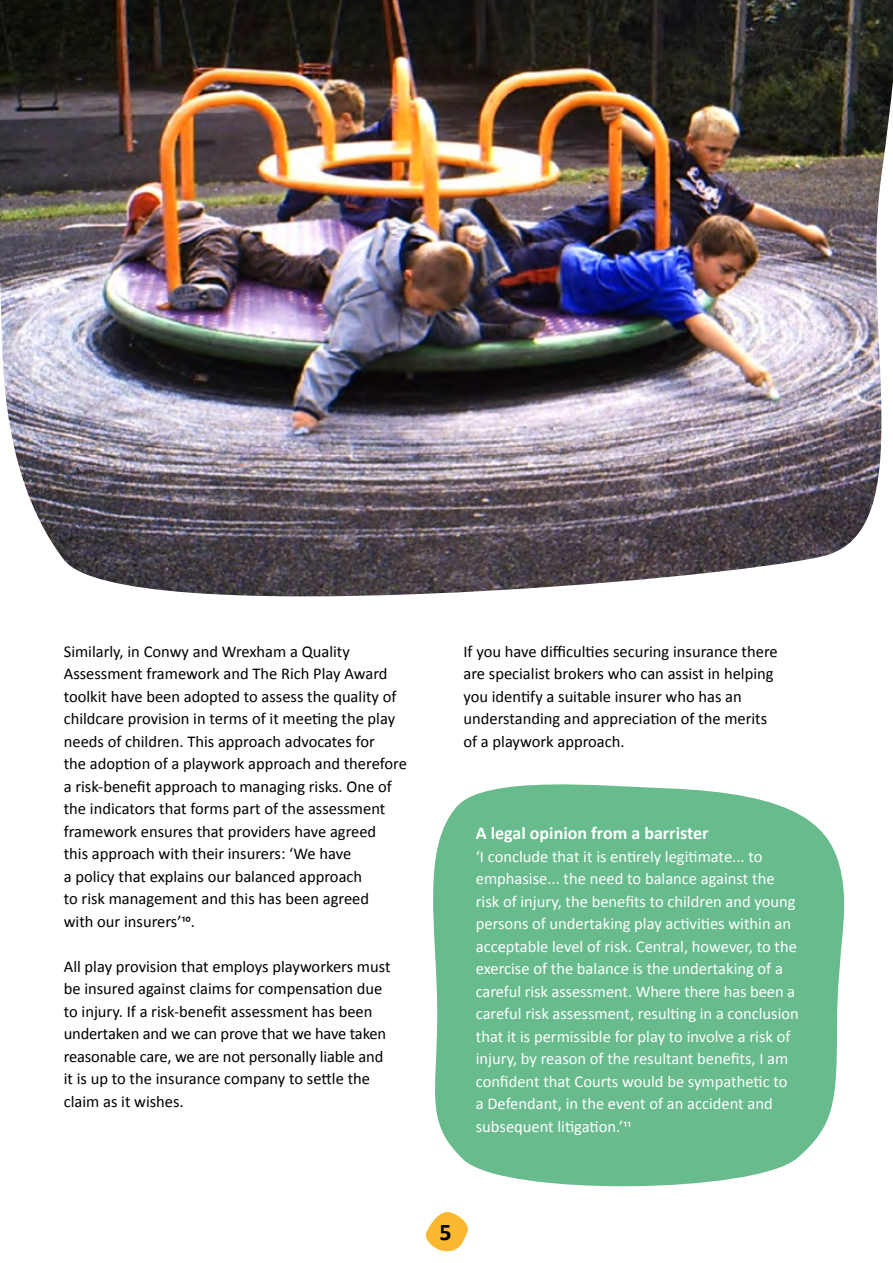
<style>
.page{position:relative;width:893px;height:1263px;background:#fff}
.page>*{position:absolute;margin:0;border:0;box-sizing:border-box;transform-origin:0 0}
.t1{font:700 24px "Calibri";color:#000}
.t2{font:700 18px "Calibri";color:#fff}
.t3{font:16.5px/22.5px "Calibri";color:#000}
.t4{font:16.5px/22.5px "Calibri";color:#fff}
</style>
<div class="page">
<svg style="left:425px;top:1212px;width:43px;height:39px"></svg>
<svg style="left:433px;top:784px;width:411px;height:403px;background:#75c197"></svg>
<img style="left:0;top:0;width:893px;height:596px">
<p class="t3" style="left:64px;top:639px;width:345px">Similarly, in Conwy and Wrexham a Quality Assessment framework and The Rich Play Award toolkit have been adopted to assess the quality of childcare provision in terms of it meeting the play needs of children. This approach advocates for<br>the adoption of a playwork approach and therefore a risk-benefit approach to managing risks. One of the indicators that forms part of the assessment framework ensures that providers have agreed<br>this approach with their insurers: ‘We have<br>a policy that explains our balanced approach<br>to risk management and this has been agreed<br>with our insurers’10.</p>
<p class="t3" style="left:64px;top:954px;width:328px">All play provision that employs playworkers must be insured against claims for compensation due to injury. If a risk-benefit assessment has been undertaken and we can prove that we have taken reasonable care, we are not personally liable and it is up to the insurance company to settle the claim as it wishes.</p>
<p class="t3" style="left:463px;top:639px;width:316px">If you have difficulties securing insurance there are specialist brokers who can assist in helping you identify a suitable insurer who has an understanding and appreciation of the merits of a playwork approach.</p>
<p class="t2" style="left:476px;top:820px;width:234px">A legal opinion from a barrister</p>
<p class="t4" style="left:476px;top:844px;width:325px">‘I conclude that it is entirely legitimate... to emphasise... the need to balance against the risk of injury, the benefits to children and young persons of undertaking play activities within an acceptable level of risk. Central, however, to the exercise of the balance is the undertaking of a careful risk assessment. Where there has been a careful risk assessment, resulting in a conclusion that it is permissible for play to involve a risk of injury, by reason of the resultant benefits, I am confident that Courts would be sympathetic to a Defendant, in the event of an accident and subsequent litigation.’11</p>
<h1 class="t1" style="left:440px;top:1214px;width:14px">5</h1>
</div>
